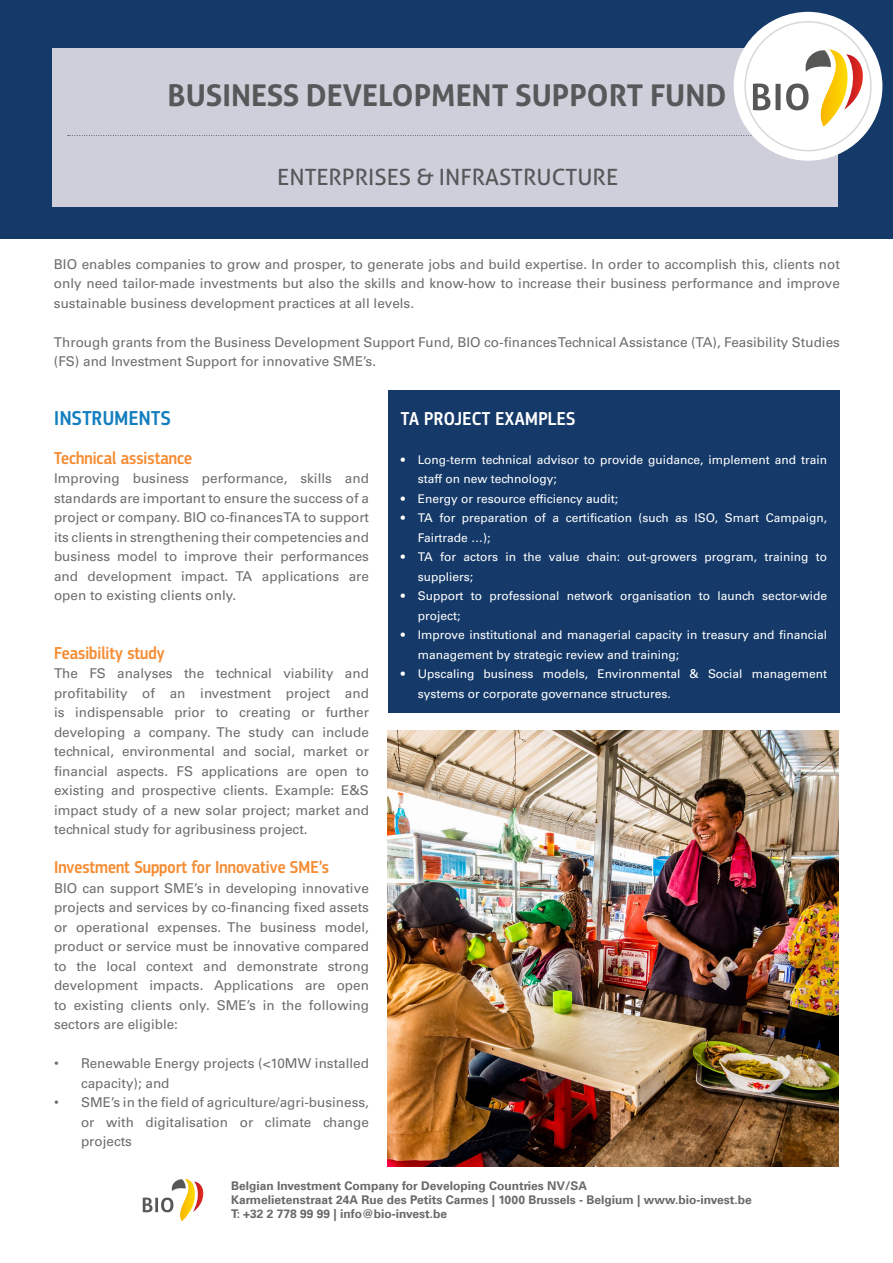
<style>
.page{position:relative;width:893px;height:1263px;background:#fff}
.page>*{position:absolute;margin:0;border:0;box-sizing:border-box;transform-origin:0 0}
.Sub_Header{font:700 30px "Aller";color:#57585a}
.Sub_Header-2{font:22.5px "Aller";color:#57585a}
.Main_Title{font:500 21px "EC Square Sans Cond Pro";letter-spacing:.02em;color:#127ebf}
.Box_-_Title_-_White{font:500 19.5px "EC Square Sans Cond Pro";letter-spacing:.02em;color:#fff}
.Subtitle{font:500 18px "EC Square Sans Cond Pro";color:#f68d34}
.Text{font:13.5px/19.5px "Univers LT Std";color:#6c6d70;text-align:justify}
.Subtitle-2{font:13.5px/19.5px "Univers LT Std";color:#6c6d70;text-align:justify}
.t1{font:12px/19.5px "Univers LT Std";color:#fff}
.t2{font:700 12px/14.4px "Univers LT";color:#69696c}
.s1{font-family:"Arial"}
</style>
<div class="page">
<svg style="left:143px;top:1179px;width:61px;height:42px"></svg>
<div style="left:0;top:0;width:893px;height:239px;background:#153a69"></div>
<div style="left:52px;top:48px;width:786px;height:159px;background:#cfcfdb"></div>
<svg style="left:68px;top:135px;width:684px;height:1px"></svg>
<div style="left:388px;top:390px;width:452px;height:322px;background:#153a69"></div>
<img style="left:388px;top:731px;width:451px;height:435px">
<div style="left:734px;top:12px;width:148px;height:149px;background:#fff;border-radius:50%"></div>
<svg style="left:753px;top:49px;width:110px;height:78px"></svg>
<p class="Sub_Header" style="left:168px;top:77px;width:560px">BUSINESS DEVELOPMENT SUPPORT FUND</p>
<p class="Sub_Header-2" style="left:277px;top:163px;width:342px">ENTERPRISES &amp; INFRASTRUCTURE</p>
<p class="Text" style="left:54px;top:254px;width:787px">BIO enables companies to grow and prosper, to generate jobs and build expertise. In order to accomplish this, clients not only need tailor-made investments but also the skills and know-how to increase their business performance and improve sustainable business development practices at all levels.</p>
<p class="Text" style="left:54px;top:332px;width:787px">Through grants from the Business Development Support Fund, BIO co-finances Technical Assistance (TA), Feasibility Studies (FS) and Investment Support for innovative SME’s.</p>
<p class="Main_Title" style="left:54px;top:405px;width:118px">INSTRUMENTS</p>
<p class="Subtitle" style="left:54px;top:447px;width:140px">Technical assistance</p>
<p class="Text" style="left:54px;top:469px;width:316px">Improving business performance, skills and standards are important to ensure the success of a project or company. BIO co-finances TA to support its clients in strengthening their competencies and business model to improve their performances and development impact. TA applications are open to existing clients only.</p>
<p class="Subtitle" style="left:54px;top:642px;width:112px">Feasibility study</p>
<p class="Subtitle-2" style="left:54px;top:664px;width:316px">The FS analyses the technical viability and profitability of an investment project and is indispensable prior to creating or further developing a company. The study can include technical, environmental and social, market or financial aspects. FS applications are open to existing and prospective clients. Example: E&amp;S impact study of a new solar project; market and technical study for agribusiness project.</p>
<p class="Subtitle" style="left:54px;top:857px;width:276px">Investment Support for Innovative SME’s</p>
<p class="Text" style="left:54px;top:878px;width:316px">BIO can support SME’s in developing innovative projects and services by co-financing fixed assets or operational expenses. The business model, product or service must be innovative compared to the local context and demonstrate strong development impacts. Applications are open to existing clients only. SME’s in the following sectors are eligible:</p>
<p class="Subtitle-2" style="left:81px;top:1054px;width:289px;text-indent:-27px"><span class="s1">•</span> Renewable Energy projects (&lt;10MW installed capacity); and</p>
<p class="Subtitle-2" style="left:81px;top:1093px;width:289px;text-indent:-27px"><span class="s1">•</span> SME’s in the field of agriculture/agri-business, or with digitalisation or climate change projects</p>
<p class="Box_-_Title_-_White" style="left:401px;top:407px;width:176px">TA PROJECT EXAMPLES</p>
<p class="t1" style="left:418px;top:450px;width:411px;text-indent:-17px">• Long-term technical advisor to provide guidance, implement and train staff on new technology;</p>
<p class="t1" style="left:401px;top:489px;width:219px">• Energy or resource efficiency audit;</p>
<p class="t1" style="left:418px;top:508px;width:411px;text-indent:-17px">• TA for preparation of a certification (such as ISO, Smart Campaign,<br>Fairtrade …);</p>
<p class="t1" style="left:418px;top:547px;width:411px;text-indent:-17px">• TA for actors in the value chain: out-growers program, training to suppliers;</p>
<p class="t1" style="left:418px;top:586px;width:411px;text-indent:-17px">• Support to professional network organisation to launch sector-wide project;</p>
<p class="t1" style="left:418px;top:625px;width:411px;text-indent:-17px">• Improve institutional and managerial capacity in treasury and financial management by strategic review and training;</p>
<p class="t1" style="left:418px;top:664px;width:411px;text-indent:-17px">• Upscaling business models, Environmental &amp; Social management systems or corporate governance structures.</p>
<p class="t2" style="left:231px;top:1178px;width:522px">Belgian Investment Company for Developing Countries NV/SA<br>Karmelietenstraat 24A Rue des Petits Carmes | 1000 Brussels - Belgium | www.bio-invest.be<br>T: +32 2 778 99 99 | info@bio-invest.be</p>
</div>
